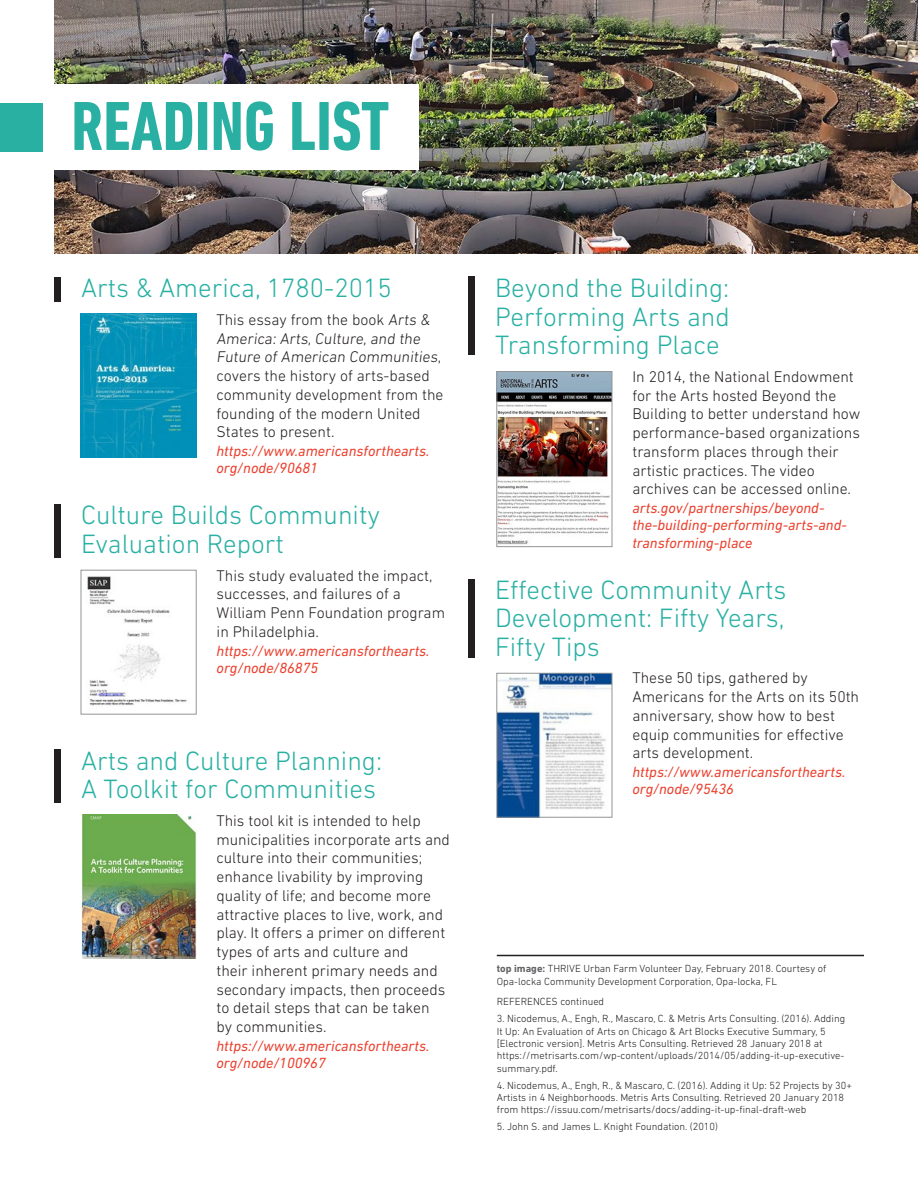
<style>
.page{position:relative;width:918px;height:1188px;background:#fff}
.page>*{position:absolute;margin:0;border:0;box-sizing:border-box;transform-origin:0 0}
.h1_-_red{font:700 condensed 70.5px "DIN Next LT Pro";color:#29b0a3}
.h1_-_reading_teal{font:300 27px/28.5px "DIN Next LT Pro";color:#29b0a3;text-align:justify}
.details_-_p{font:300 15.75px/18.8px "DIN Next LT Pro";color:#231f20}
.details_-_contact{font:italic 15px/17.2px "DIN Next LT Pro";color:#eb402e}
.reference{font:300 10.5px/12.3px "DIN Next LT Pro";color:#231f20}
.s1{font-weight:700;color:#636366}
</style>
<div class="page">
<img style="left:54px;top:0;width:864px;height:254px">
<div style="left:0;top:103px;width:42px;height:49px;background:#29b0a3"></div>
<hr style="left:497px;top:955px;width:367px;height:1px;background:#231f20">
<div style="left:47px;top:84px;width:371px;height:86px;background:#fff"></div>
<img style="left:499px;top:675px;width:111px;height:140px">
<div style="left:497px;top:673px;width:115px;height:144px;border:1px solid #939598"></div>
<img style="left:87px;top:576px;width:100px;height:130px">
<div style="left:81px;top:570px;width:115px;height:144px;border:1px solid #939598"></div>
<div style="left:54px;top:277px;width:6px;height:25px;background:#231f20"></div>
<div style="left:54px;top:504px;width:6px;height:54px;background:#231f20"></div>
<div style="left:469px;top:277px;width:6px;height:78px;background:#231f20"></div>
<div style="left:469px;top:579px;width:6px;height:78px;background:#231f20"></div>
<div style="left:54px;top:749px;width:6px;height:54px;background:#231f20"></div>
<img style="left:81px;top:314px;width:115px;height:144px">
<img style="left:81px;top:814px;width:115px;height:144px">
<img style="left:499px;top:373px;width:111px;height:172px">
<div style="left:497px;top:371px;width:115px;height:176px;border:1px solid #939598"></div>
<p class="h1_-_red" style="left:71px;top:86px;width:320px">READING LIST</p>
<p class="h1_-_reading_teal" style="left:81px;top:273px;width:312px">Arts &amp; America, 1780-2015</p>
<p class="details_-_p" style="left:216px;top:310px;width:229px">This essay from the book Arts &amp;<br>America: Arts, Culture, and the<br>Future of American Communities, covers the history of arts-based community development from the founding of the modern United<br>States to present.</p>
<p class="details_-_contact" style="left:216px;top:442px;width:215px">https://www.americansforthearts. org/node/90681</p>
<p class="h1_-_reading_teal" style="left:81px;top:501px;width:301px">Culture Builds Community<br>Evaluation Report</p>
<p class="details_-_p" style="left:217px;top:566px;width:230px">This study evaluated the impact, successes, and failures of a<br>William Penn Foundation program in Philadelphia.</p>
<p class="details_-_contact" style="left:217px;top:642px;width:215px">https://www.americansforthearts. org/node/86875</p>
<p class="h1_-_reading_teal" style="left:81px;top:746px;width:303px">Arts and Culture Planning:<br>A Toolkit for Communities</p>
<p class="details_-_p" style="left:216px;top:811px;width:235px">This tool kit is intended to help municipalities incorporate arts and culture into their communities; enhance livability by improving quality of life; and become more attractive places to live, work, and play. It offers a primer on different types of arts and culture and<br>their inherent primary needs and secondary impacts, then proceeds to detail steps that can be taken<br>by communities.</p>
<p class="details_-_contact" style="left:216px;top:1037px;width:215px">https://www.americansforthearts. org/node/100967</p>
<p class="h1_-_reading_teal" style="left:495px;top:273px;width:236px">Beyond the Building:<br>Performing Arts and Transforming Place</p>
<p class="details_-_p" style="left:632px;top:367px;width:230px">In 2014, the National Endowment for the Arts hosted Beyond the<br>Building to better understand how performance-based organizations transform places through their artistic practices. The video archives can be accessed online.</p>
<p class="details_-_contact" style="left:632px;top:499px;width:216px">arts.gov/partnerships/beyond&shy;the-building-performing-arts-and&shy;transforming-place</p>
<p class="h1_-_reading_teal" style="left:495px;top:575px;width:293px">Effective Community Arts Development: Fifty Years, Fifty Tips</p>
<p class="details_-_p" style="left:632px;top:668px;width:228px">These 50 tips, gathered by<br>Americans for the Arts on its 50th anniversary, show how to best equip communities for effective arts development.</p>
<p class="details_-_contact" style="left:632px;top:763px;width:215px">https://www.americansforthearts. org/node/95436</p>
<p class="reference" style="left:497px;top:962px;width:331px"><span class="s1">top image:</span> THRIVE Urban Farm Volunteer Day, February 2018. Courtesy of<br>Opa-locka Community Development Corporation, Opa-locka, FL</p>
<p class="reference" style="left:497px;top:995px;width:109px">REFERENCES continued</p>
<p class="reference" style="left:497px;top:1012px;width:350px">3. Nicodemus, A., Engh, R., Mascaro, C. &amp; Metris Arts Consulting. (2016). Adding It Up: An Evaluation of Arts on Chicago &amp; Art Blocks Executive Summary, 5 [Electronic version]. Metris Arts Consulting. Retrieved 28 January 2018 at https://metrisarts.com/wp-content/uploads/2014/05/adding-it-up-executive&shy;summary.pdf.</p>
<p class="reference" style="left:497px;top:1079px;width:357px">4. Nicodemus, A., Engh, R., &amp; Mascaro, C. (2016). Adding it Up: 52 Projects by 30+<br>Artists in 4 Neighborhoods. Metris Arts Consulting. Retrieved 20 January 2018 from https://issuu.com/metrisarts/docs/adding-it-up-final-draft-web</p>
<p class="reference" style="left:497px;top:1120px;width:223px">5. John S. and James L. Knight Foundation. (2010)</p>
</div>
